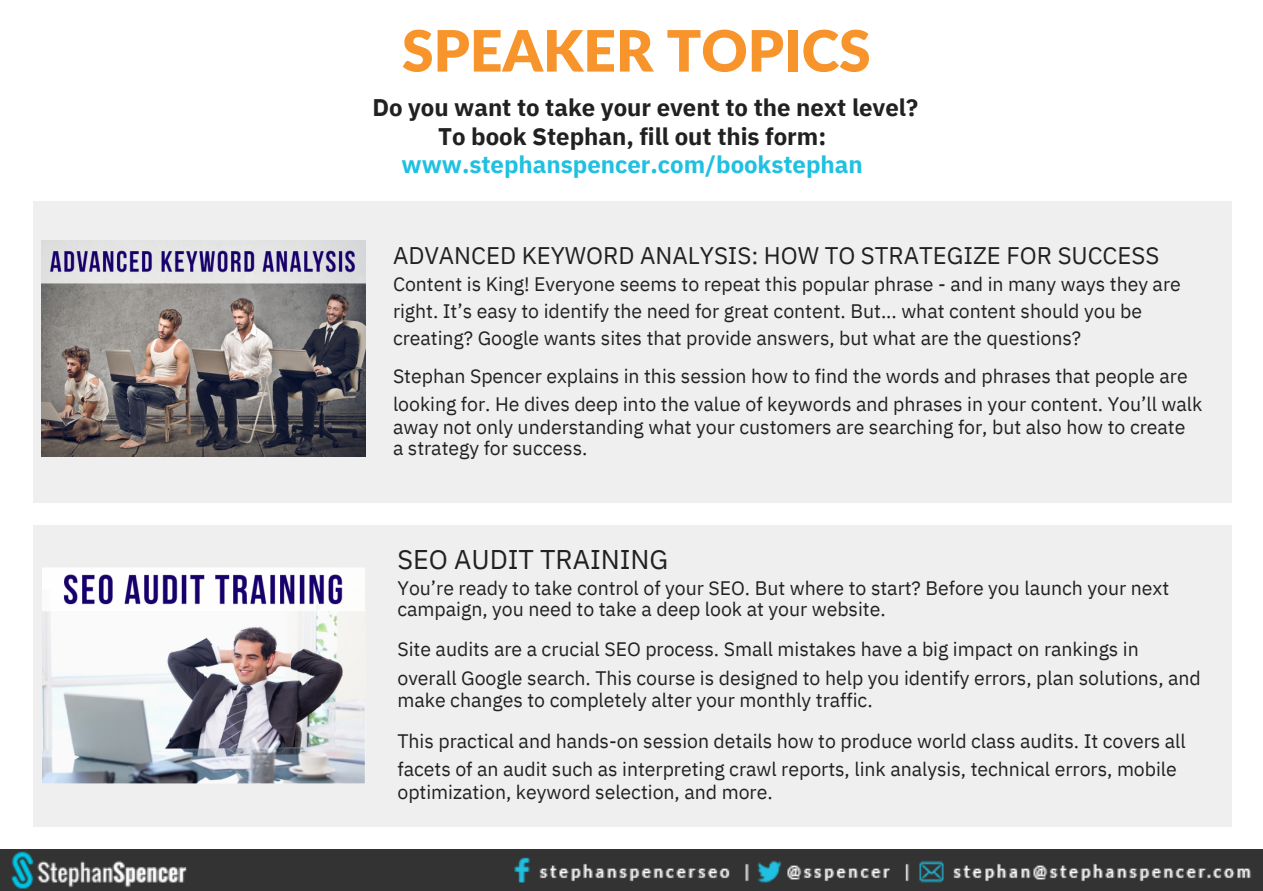
<style>
.page{position:relative;width:1263px;height:891px;background:#fff}
.page>*{position:absolute;margin:0;border:0;box-sizing:border-box;transform-origin:0 0}
.t1{font:900 57px "Lato";color:#f7942b}
.t2{font:27px "IBM Plex Sans";color:#212121}
.t3{font:700 24px "IBM Plex Sans";color:#212121}
.t4{font:24px "IBM Plex Sans";color:#212121}
.t5{font:700 24px "IBM Plex Sans";color:#20c0e1}
.t6{font:19.6px/27px "IBM Plex Sans";color:#212121}
</style>
<div class="page">
<div style="left:33px;top:201px;width:1199px;height:301px;background:#efefef"></div>
<div style="left:33px;top:525px;width:1199px;height:301px;background:#efefef"></div>
<img style="left:0;top:849px;width:1263px;height:42px">
<img style="left:41px;top:241px;width:324px;height:216px">
<img style="left:43px;top:568px;width:322px;height:216px">
<p class="t1" style="left:402px;top:15px;width:470px">SPEAKER TOPICS</p>
<h3 class="t3" style="left:372px;top:92px;width:547px">Do you want to take your event to the next level?</h3>
<h3 class="t3" style="left:438px;top:120px;width:390px">To book Stephan, fill out this form:</h3>
<h3 class="t5" style="left:402px;top:149px;width:463px">www.stephanspencer.com/bookstephan</h3>
<p class="t4" style="left:393px;top:239px;width:768px">ADVANCED KEYWORD ANALYSIS: HOW TO STRATEGIZE FOR SUCCESS</p>
<p class="t6" style="left:393px;top:270px;width:789px">Content is King! Everyone seems to repeat this popular phrase - and in many ways they are right. It’s easy to identify the need for great content. But... what content should you be creating? Google wants sites that provide answers, but what are the questions?</p>
<p class="t6" style="left:393px;top:362px;width:796px">Stephan Spencer explains in this session how to find the words and phrases that people are</p>
<p class="t6" style="left:393px;top:390px;width:811px">looking for. He dives deep into the value of keywords and phrases in your content. You’ll walk</p>
<p class="t6" style="left:393px;top:413px;width:794px">away not only understanding what your customers are searching for, but also how to create</p>
<p class="t6" style="left:393px;top:434px;width:196px">a strategy for success.</p>
<p class="t2" style="left:398px;top:541px;width:272px">SEO AUDIT TRAINING</p>
<p class="t6" style="left:398px;top:574px;width:773px">You’re ready to take control of your SEO. But where to start? Before you launch your next</p>
<p class="t6" style="left:398px;top:595px;width:490px">campaign, you need to take a deep look at your website.</p>
<p class="t6" style="left:398px;top:636px;width:743px">Site audits are a crucial SEO process. Small mistakes have a big impact on rankings in</p>
<p class="t6" style="left:398px;top:664px;width:805px">overall Google search. This course is designed to help you identify errors, plan solutions, and</p>
<p class="t6" style="left:398px;top:687px;width:477px">make changes to completely alter your monthly traffic.</p>
<p class="t6" style="left:398px;top:727px;width:790px">This practical and hands-on session details how to produce world class audits. It covers all</p>
<p class="t6" style="left:398px;top:756px;width:781px">facets of an audit such as interpreting crawl reports, link analysis, technical errors, mobile</p>
<p class="t6" style="left:398px;top:778px;width:377px">optimization, keyword selection, and more.</p>
</div>
